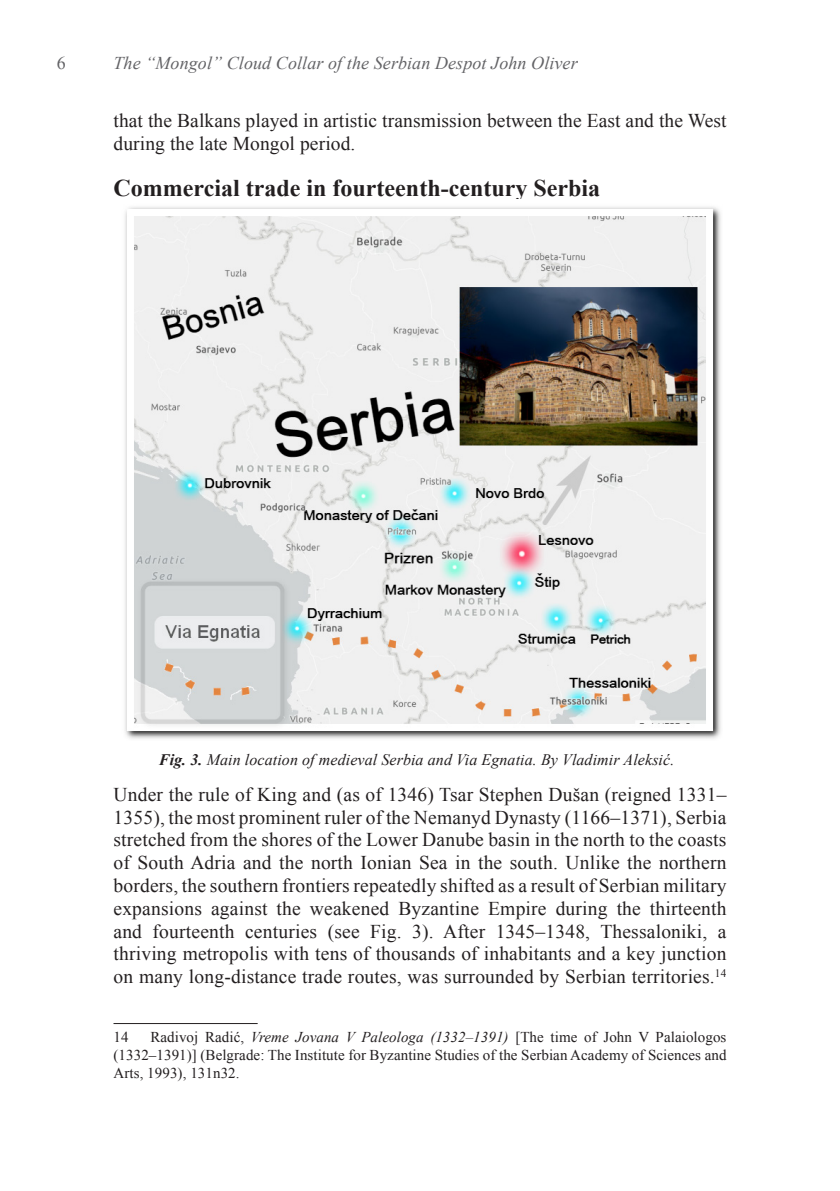
<style>
.page{position:relative;width:840px;height:1191px;background:#fff}
.page>*{position:absolute;margin:0;border:0;box-sizing:border-box;transform-origin:0 0}
.Subheading{font:700 24px "Times New Roman";color:#231f20}
.Indent_Paragraph__no{font:19.6px/22.8px "Times New Roman";letter-spacing:.005em;color:#231f20}
.t1{font:italic 18px "Times New Roman";letter-spacing:.005em;color:#636366}
.t2{font:18px "Times New Roman";color:#636366}
.Image_Captions{font:italic 16px "Times New Roman";letter-spacing:.005em;color:#231f20}
.Footnote_text__new{font:15px/18px "Times New Roman";letter-spacing:.005em;color:#231f20;text-align:justify}
.s1{font-weight:700}
.s2{font-style:italic}
</style>
<div class="page">
<hr style="left:113px;top:1023px;width:144px;height:1px;background:#231f20">
<img style="left:125px;top:207px;width:596px;height:532px">
<p class="t2" style="left:57px;top:51px;width:10px">6</p>
<p class="t1" style="left:113px;top:51px;width:465px">The “Mongol” Cloud Collar of the Serbian Despot John Oliver</p>
<p class="Indent_Paragraph__no" style="left:113px;top:109px;width:614px">that the Balkans played in artistic transmission between the East and the West during the late Mongol period.</p>
<p class="Subheading" style="left:113px;top:172px;width:488px">Commercial trade in fourteenth-century Serbia</p>
<p class="Image_Captions" style="left:159px;top:748px;width:516px"><span class="s1">Fig. 3.</span> Main location of medieval Serbia and Via Egnatia. By Vladimir Aleksić.</p>
<p class="Indent_Paragraph__no" style="left:113px;top:782px;width:614px;text-align:justify">Under the rule of King and (as of 1346) Tsar Stephen Dušan (reigned 1331– 1355), the most prominent ruler of the Nemanyd Dynasty (1166–1371), Serbia stretched from the shores of the Lower Danube basin in the north to the coasts of South Adria and the north Ionian Sea in the south. Unlike the northern borders, the southern frontiers repeatedly shifted as a result of Serbian military expansions against the weakened Byzantine Empire during the thirteenth and fourteenth centuries (see Fig. 3). After 1345–1348, Thessaloniki, a thriving metropolis with tens of thousands of inhabitants and a key junction on many long-distance trade routes, was surrounded by Serbian territories.<sup>14</sup></p>
<p class="Footnote_text__new" style="left:113px;top:1027px;width:614px;text-indent:37px">Radivoj Radić, <span class="s2">Vreme Jovana V Paleologa (1332–1391)</span> [The time of John V Palaiologos (1332–1391)] (Belgrade: The Institute for Byzantine Studies of the Serbian Academy of Sciences and Arts, 1993), 131n32.</p>
<p class="Footnote_text__new" style="left:113px;top:1027px;width:17px">14</p>
</div>
